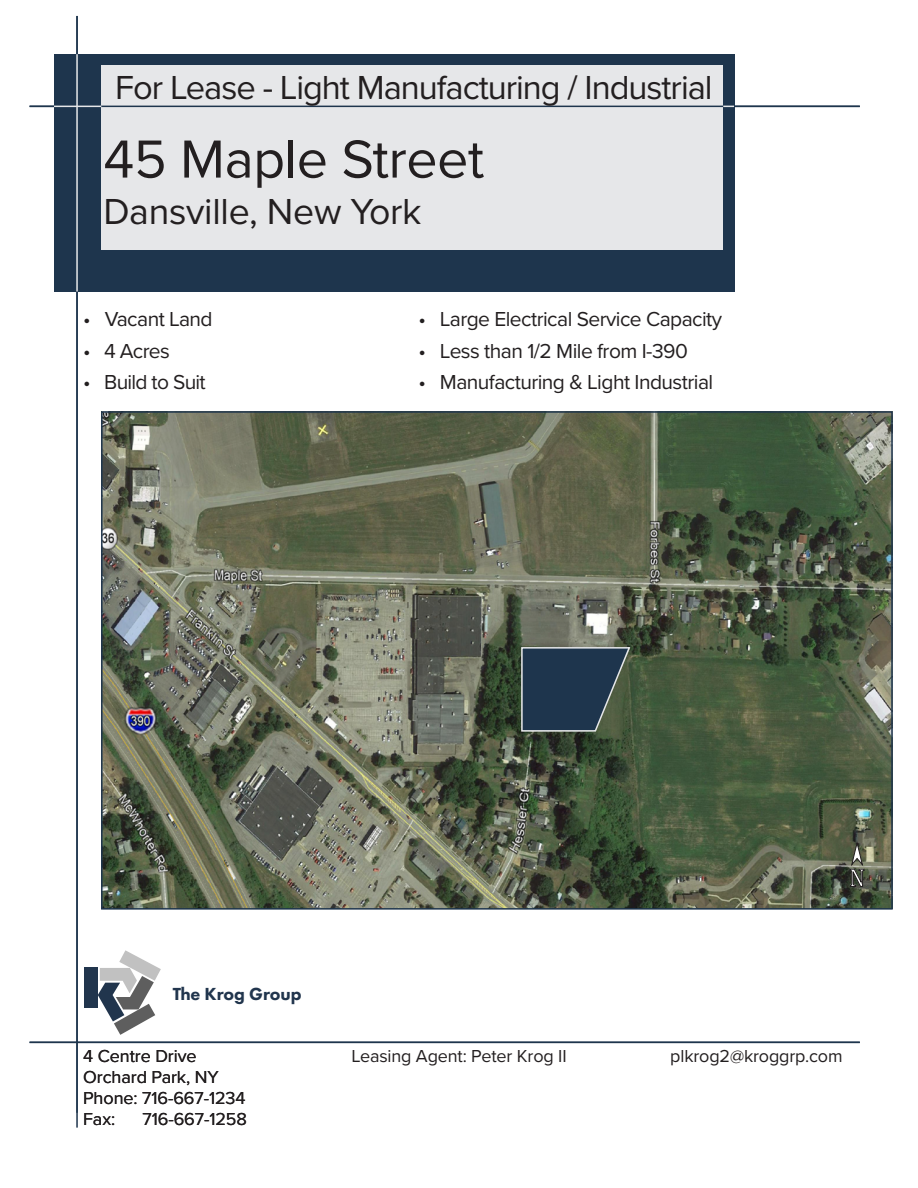
<style>
.page{position:relative;width:918px;height:1188px;background:#fff}
.page>*{position:absolute;margin:0;border:0;box-sizing:border-box;transform-origin:0 0}
.t1{font:55.5px "Proxima Nova";letter-spacing:-.01em;color:#231f20}
.t2{font:37.5px "Proxima Nova";letter-spacing:-.01em;color:#231f20}
.t3{font:36px "Proxima Nova";letter-spacing:-.015em;color:#231f20}
.t4{font:34.5px "Proxima Nova";letter-spacing:-.03em;color:#231f20}
.t5{font:500 26.85px "Oxtail OT";color:#fff;scale:.79 1}
.t6{font:21px "Proxima Nova";letter-spacing:-.025em;color:#231f20}
.t7{font:800 18.15px "Futura PT";color:#21354d}
.t8{font:18px/21px "Proxima Nova";letter-spacing:-.005em;color:#231f20}
</style>
<div class="page">
<img style="left:104px;top:414px;width:786px;height:493px">
<svg style="left:850px;top:843px;width:15px;height:44px"></svg>
<svg style="left:520px;top:646px;width:111px;height:86px;background:#324653"></svg>
<div style="left:54px;top:54px;width:680px;height:238px;background:#1e354d"></div>
<div style="left:101px;top:65px;width:622px;height:185px;background:#e6e7e9"></div>
<hr style="left:30px;top:106px;width:830px;height:1px;background:#1e354d">
<hr style="left:76px;top:54px;width:2px;height:238px;background:#e6e7e9">
<hr style="left:76px;top:16px;width:2px;height:38px;background:#1e354d">
<hr style="left:76px;top:292px;width:2px;height:836px;background:#1e354d">
<hr style="left:30px;top:1042px;width:830px;height:1px;background:#1e354d">
<hr style="left:54px;top:106px;width:47px;height:1px;background:#e6e7e9">
<div style="left:85px;top:968px;width:13px;height:40px;background:#21354d"></div>
<svg style="left:98px;top:950px;width:63px;height:85px"></svg>
<h3 class="t4" style="left:115px;top:62px;width:599px">For Lease - Light Manufacturing / Industrial</h3>
<h1 class="t1" style="left:103px;top:118px;width:382px">45 Maple Street</h1>
<h2 class="t2" style="left:103px;top:184px;width:320px">Dansville, New York</h2>
<h3 class="t3" style="left:115px;top:61px;width:474px">For Lease - Mixed Use Building</h3>
<h1 class="t1" style="left:148px;top:118px;width:304px">Centre Drive</h1>
<h2 class="t2" style="left:103px;top:184px;width:282px">Orchard Park, NY</h2>
<p class="t6" style="left:83px;top:304px;width:131px">• Vacant Land</p>
<p class="t6" style="left:83px;top:335px;width:88px">• 4 Acres</p>
<p class="t6" style="left:83px;top:367px;width:124px">• Build to Suit</p>
<p class="t6" style="left:418px;top:304px;width:305px">• Large Electrical Service Capacity</p>
<p class="t6" style="left:418px;top:335px;width:271px">• Less than 1/2 Mile from I-390</p>
<p class="t6" style="left:418px;top:367px;width:296px">• Manufacturing &amp; Light Industrial</p>
<p class="t7" style="left:173px;top:982px;width:130px">The Krog Group</p>
<p class="t8" style="left:83px;top:1045px;width:164px">4 Centre Drive<br>Orchard Park, NY<br>Phone: 716-667-1234<br>Fax:</p>
<p class="t8" style="left:143px;top:1108px;width:106px">716-667-1258</p>
<p class="t5" style="left:849px;top:864px;width:21px">N</p>
<p class="t8" style="left:351px;top:1045px;width:217px">Leasing Agent: Peter Krog II</p>
<p class="t8" style="left:670px;top:1045px;width:174px">plkrog2@kroggrp.com</p>
</div>
